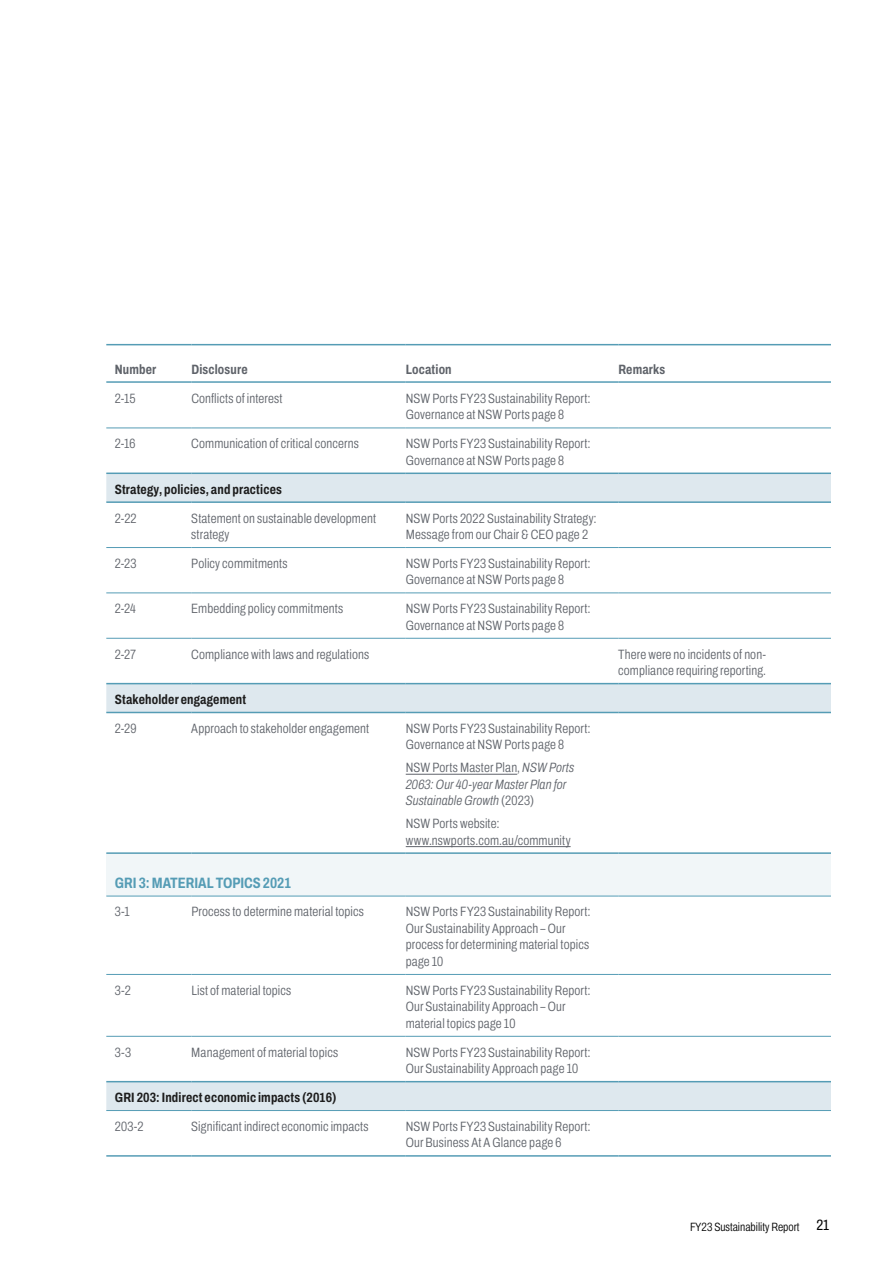
<style>
.page{position:relative;width:893px;height:1263px;background:#fff}
.page>*{position:absolute;margin:0;border:0;box-sizing:border-box;transform-origin:0 0}
.t1{font:700 15px "Archivo Condensed";color:#559cb5}
.t2{font:300 13.5px/16.5px "Archivo Condensed";letter-spacing:.01em;color:#5f636a}
.t3{font:700 13.5px "Archivo Condensed";letter-spacing:.015em;color:#1d1d1d}
.t4{font:italic 300 13.5px/16.5px "Archivo Condensed";letter-spacing:.01em;color:#5f636a}
.t5{font:700 13.5px "Archivo Condensed";letter-spacing:.01em;color:#5f636a}
.t6{font:300 12px "Archivo Condensed";color:#000}
.s1{font-style:normal}
.s2{font-weight:400;font-size:15px}
</style>
<div class="page">
<svg style="left:106px;top:474px;width:725px;height:636px"></svg>
<div style="left:106px;top:853px;width:725px;height:43px;background:#f1f6f8"></div>
<hr style="left:106px;top:344px;width:85px;height:1px;background:#559cb5">
<hr style="left:191px;top:344px;width:215px;height:1px;background:#559cb5">
<hr style="left:406px;top:344px;width:212px;height:1px;background:#559cb5">
<hr style="left:618px;top:344px;width:213px;height:1px;background:#559cb5">
<hr style="left:106px;top:381px;width:85px;height:2px;background:#559cb5">
<hr style="left:191px;top:381px;width:215px;height:2px;background:#559cb5">
<hr style="left:406px;top:381px;width:212px;height:2px;background:#559cb5">
<hr style="left:618px;top:381px;width:213px;height:2px;background:#559cb5">
<hr style="left:106px;top:472px;width:85px;height:2px;background:#559cb5">
<hr style="left:106px;top:501px;width:85px;height:2px;background:#559cb5">
<hr style="left:191px;top:472px;width:215px;height:2px;background:#559cb5">
<hr style="left:406px;top:472px;width:212px;height:2px;background:#559cb5">
<hr style="left:618px;top:472px;width:213px;height:2px;background:#559cb5">
<hr style="left:191px;top:501px;width:215px;height:2px;background:#559cb5">
<hr style="left:406px;top:501px;width:212px;height:2px;background:#559cb5">
<hr style="left:618px;top:501px;width:213px;height:2px;background:#559cb5">
<hr style="left:106px;top:683px;width:85px;height:1px;background:#559cb5">
<hr style="left:106px;top:712px;width:85px;height:1px;background:#559cb5">
<hr style="left:191px;top:683px;width:215px;height:1px;background:#559cb5">
<hr style="left:406px;top:683px;width:212px;height:1px;background:#559cb5">
<hr style="left:618px;top:683px;width:213px;height:1px;background:#559cb5">
<hr style="left:191px;top:712px;width:215px;height:1px;background:#559cb5">
<hr style="left:406px;top:712px;width:212px;height:1px;background:#559cb5">
<hr style="left:618px;top:712px;width:213px;height:1px;background:#559cb5">
<hr style="left:106px;top:852px;width:85px;height:2px;background:#559cb5">
<hr style="left:191px;top:852px;width:215px;height:2px;background:#559cb5">
<hr style="left:406px;top:852px;width:212px;height:2px;background:#559cb5">
<hr style="left:618px;top:852px;width:213px;height:2px;background:#559cb5">
<hr style="left:106px;top:1081px;width:85px;height:1px;background:#559cb5">
<hr style="left:191px;top:1081px;width:215px;height:1px;background:#559cb5">
<hr style="left:406px;top:1081px;width:212px;height:1px;background:#559cb5">
<hr style="left:618px;top:1081px;width:213px;height:1px;background:#559cb5">
<hr style="left:106px;top:1155px;width:85px;height:2px;background:#559cb5">
<hr style="left:191px;top:1155px;width:215px;height:2px;background:#559cb5">
<hr style="left:406px;top:1155px;width:212px;height:2px;background:#559cb5">
<hr style="left:618px;top:1155px;width:213px;height:2px;background:#559cb5">
<hr style="left:106px;top:428px;width:85px;height:1px;background:#559cb5">
<hr style="left:191px;top:428px;width:215px;height:1px;background:#559cb5">
<hr style="left:406px;top:428px;width:212px;height:1px;background:#559cb5">
<hr style="left:618px;top:428px;width:213px;height:1px;background:#559cb5">
<hr style="left:106px;top:547px;width:85px;height:1px;background:#559cb5">
<hr style="left:106px;top:592px;width:85px;height:1px;background:#559cb5">
<hr style="left:106px;top:638px;width:85px;height:1px;background:#559cb5">
<hr style="left:191px;top:547px;width:215px;height:1px;background:#559cb5">
<hr style="left:406px;top:547px;width:212px;height:1px;background:#559cb5">
<hr style="left:618px;top:547px;width:213px;height:1px;background:#559cb5">
<hr style="left:191px;top:592px;width:215px;height:1px;background:#559cb5">
<hr style="left:406px;top:592px;width:212px;height:1px;background:#559cb5">
<hr style="left:618px;top:592px;width:213px;height:1px;background:#559cb5">
<hr style="left:191px;top:638px;width:215px;height:1px;background:#559cb5">
<hr style="left:406px;top:638px;width:212px;height:1px;background:#559cb5">
<hr style="left:618px;top:638px;width:213px;height:1px;background:#559cb5">
<hr style="left:106px;top:896px;width:85px;height:1px;background:#559cb5">
<hr style="left:106px;top:974px;width:85px;height:1px;background:#559cb5">
<hr style="left:106px;top:1036px;width:85px;height:1px;background:#559cb5">
<hr style="left:191px;top:896px;width:215px;height:1px;background:#559cb5">
<hr style="left:406px;top:896px;width:212px;height:1px;background:#559cb5">
<hr style="left:618px;top:896px;width:213px;height:1px;background:#559cb5">
<hr style="left:191px;top:974px;width:215px;height:1px;background:#559cb5">
<hr style="left:406px;top:974px;width:212px;height:1px;background:#559cb5">
<hr style="left:618px;top:974px;width:213px;height:1px;background:#559cb5">
<hr style="left:191px;top:1036px;width:215px;height:1px;background:#559cb5">
<hr style="left:406px;top:1036px;width:212px;height:1px;background:#559cb5">
<hr style="left:618px;top:1036px;width:213px;height:1px;background:#559cb5">
<hr style="left:106px;top:1110px;width:85px;height:1px;background:#559cb5">
<hr style="left:191px;top:1110px;width:215px;height:1px;background:#559cb5">
<hr style="left:406px;top:1110px;width:212px;height:1px;background:#559cb5">
<hr style="left:618px;top:1110px;width:213px;height:1px;background:#559cb5">
<hr style="left:406px;top:774px;width:111px;height:1px;background:#5f636a">
<hr style="left:406px;top:846px;width:165px;height:1px;background:#5f636a">
<p class="t5" style="left:115px;top:359px;width:43px">Number</p>
<p class="t5" style="left:191px;top:359px;width:58px">Disclosure</p>
<p class="t5" style="left:406px;top:359px;width:47px">Location</p>
<p class="t5" style="left:618px;top:359px;width:48px">Remarks</p>
<p class="t2" style="left:115px;top:390px;width:22px">2-15</p>
<p class="t2" style="left:191px;top:390px;width:93px">Conflicts of interest</p>
<p class="t2" style="left:406px;top:390px;width:187px">NSW Ports FY23 Sustainability Report:<br>Governance at NSW Ports page 8</p>
<p class="t2" style="left:115px;top:435px;width:22px">2-16</p>
<p class="t2" style="left:191px;top:435px;width:169px">Communication of critical concerns</p>
<p class="t2" style="left:406px;top:435px;width:187px">NSW Ports FY23 Sustainability Report:<br>Governance at NSW Ports page 8</p>
<p class="t3" style="left:115px;top:479px;width:169px">Strategy, policies, and practices</p>
<p class="t2" style="left:115px;top:510px;width:23px">2-22</p>
<p class="t2" style="left:191px;top:510px;width:186px">Statement on sustainable development strategy</p>
<p class="t2" style="left:406px;top:510px;width:193px">NSW Ports 2022 Sustainability Strategy:<br>Message from our Chair &amp; CEO page 2</p>
<p class="t2" style="left:115px;top:555px;width:23px">2-23</p>
<p class="t2" style="left:191px;top:555px;width:98px">Policy commitments</p>
<p class="t2" style="left:406px;top:555px;width:187px">NSW Ports FY23 Sustainability Report:<br>Governance at NSW Ports page 8</p>
<p class="t2" style="left:115px;top:600px;width:23px">2-24</p>
<p class="t2" style="left:191px;top:600px;width:153px">Embedding policy commitments</p>
<p class="t2" style="left:406px;top:600px;width:187px">NSW Ports FY23 Sustainability Report:<br>Governance at NSW Ports page 8</p>
<p class="t2" style="left:115px;top:646px;width:23px">2-27</p>
<p class="t2" style="left:191px;top:646px;width:179px">Compliance with laws and regulations</p>
<p class="t2" style="left:618px;top:646px;width:149px">There were no incidents of non&shy;compliance requiring reporting.</p>
<p class="t3" style="left:115px;top:689px;width:133px">Stakeholder engagement</p>
<p class="t2" style="left:115px;top:720px;width:23px">2-29</p>
<p class="t2" style="left:191px;top:720px;width:179px">Approach to stakeholder engagement</p>
<p class="t2" style="left:406px;top:720px;width:187px">NSW Ports FY23 Sustainability Report:<br>Governance at NSW Ports page 8</p>
<p class="t4" style="left:406px;top:759px;width:170px"><span class="s1">NSW Ports Master Plan,</span> NSW Ports<br>2063: Our 40-year Master Plan for<br>Sustainable Growth <span class="s1">(2023)</span></p>
<p class="t2" style="left:406px;top:815px;width:166px">NSW Ports website: www.nswports.com.au/community</p>
<p class="t1" style="left:115px;top:871px;width:178px">GRI 3: MATERIAL TOPICS 2021</p>
<p class="t2" style="left:115px;top:903px;width:17px">3-1</p>
<p class="t2" style="left:191px;top:903px;width:174px">Process to determine material topics</p>
<p class="t2" style="left:406px;top:903px;width:187px">NSW Ports FY23 Sustainability Report:<br>Our Sustainability Approach – Our process for determining material topics page 10</p>
<p class="t2" style="left:115px;top:982px;width:18px">3-2</p>
<p class="t2" style="left:191px;top:982px;width:102px">List of material topics</p>
<p class="t2" style="left:406px;top:982px;width:187px">NSW Ports FY23 Sustainability Report:<br>Our Sustainability Approach – Our material topics page 10</p>
<p class="t2" style="left:115px;top:1044px;width:18px">3-3</p>
<p class="t2" style="left:191px;top:1044px;width:148px">Management of material topics</p>
<p class="t2" style="left:406px;top:1044px;width:187px">NSW Ports FY23 Sustainability Report:<br>Our Sustainability Approach page 10</p>
<p class="t3" style="left:115px;top:1087px;width:223px">GRI 203: Indirect economic impacts (2016)</p>
<p class="t2" style="left:115px;top:1118px;width:30px">203-2</p>
<p class="t2" style="left:191px;top:1118px;width:179px">Significant indirect economic impacts</p>
<p class="t2" style="left:406px;top:1118px;width:187px">NSW Ports FY23 Sustainability Report:<br>Our Business At A Glance page 6</p>
<p class="t6" style="left:690px;top:1218px;width:141px">FY23 Sustainability Report <span class="s2">21</span></p>
</div>
